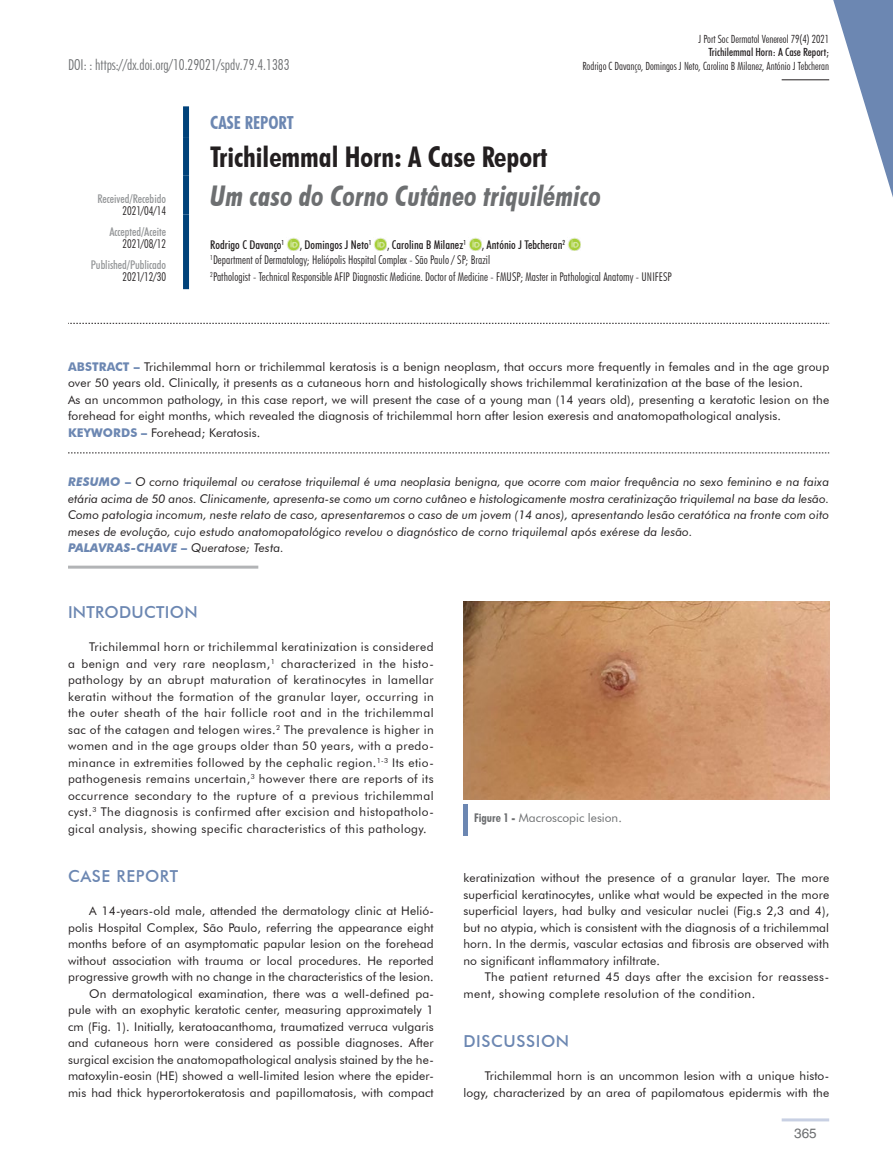
<style>
.page{position:relative;width:893px;height:1170px;background:#fff}
.page>*{position:absolute;margin:0;border:0;box-sizing:border-box;transform-origin:0 0}
.t1{font:italic 700 condensed 28.5px "Futura BT";color:#6d6f71}
.t2{font:700 condensed 28.5px "Futura BT";color:#231f20}
.t3{font:700 condensed 18px "Futura BT";color:#6c87b2}
.t4{font:500 16.5px "Futura BT";letter-spacing:.035em;color:#6c87b2}
.t5{font:500 16.5px "Futura BT";letter-spacing:.015em;color:#6c87b2}
.t6{font:300 condensed 15px "Futura BT";color:#6d6f71}
.t7{font:13.5px "Helvetica LT Std";color:#6d6f71}
.t8{font:12px/16.5px "Futura BT";letter-spacing:.01em;color:#231f20;text-align:justify}
.t9{font:italic 12px/16.5px "Futura BT";color:#231f20}
.t10{font:300 condensed 12px/15px "Futura BT";letter-spacing:.005em;color:#231f20}
.t11{font:12px/16.5px "Futura BT";letter-spacing:.035em;color:#231f20}
.t12{font:500 condensed 12px "Futura BT";letter-spacing:-.005em;color:#949698}
.t13{font:500 condensed 12px "Futura BT";letter-spacing:.005em;color:#231f20}
.t14{font:12px "Futura BT";color:#6d6f71}
.t15{font:300 condensed 11.25px "Futura BT";color:#231f20}
.t16{font:500 condensed 11.25px "Futura BT";color:#231f20}
.s1{font-weight:500}
.s2{font-weight:700;color:#6c87b2}
.s3{font-weight:700;font-style:normal;color:#6c87b2}
.s4{font-weight:700;font-stretch:condensed}
</style>
<div class="page">
<hr style="left:782px;top:1118px;width:47px;height:3px;background:#c8d0e3">
<svg style="left:825px;top:0;width:68px;height:197px"></svg>
<hr style="left:782px;top:79px;width:47px;height:1px;background:#231f20">
<div style="left:183px;top:106px;width:6px;height:31px;background:#00427a"></div>
<div style="left:183px;top:137px;width:6px;height:39px;background:#00427a"></div>
<div style="left:183px;top:176px;width:6px;height:38px;background:#00427a"></div>
<div style="left:183px;top:214px;width:6px;height:75px;background:#00427a"></div>
<svg style="left:68px;top:323px;width:761px;height:1px"></svg>
<svg style="left:287px;top:238px;width:13px;height:13px"></svg>
<svg style="left:374px;top:238px;width:13px;height:13px"></svg>
<svg style="left:469px;top:238px;width:13px;height:13px"></svg>
<svg style="left:568px;top:238px;width:13px;height:13px"></svg>
<svg style="left:68px;top:452px;width:761px;height:1px"></svg>
<hr style="left:68px;top:565px;width:190px;height:3px;background:#b2b4b6">
<div style="left:463px;top:804px;width:5px;height:31px;background:#6c87b2"></div>
<img style="left:463px;top:601px;width:366px;height:198px">
<p class="t6" style="left:68px;top:56px;width:223px">DOI: : https://dx.doi.org/10.29021/spdv.79.4.1383</p>
<p class="t15" style="left:698px;top:32px;width:132px">J Port Soc Dermatol Venereol 79(4) 2021</p>
<p class="t16" style="left:708px;top:46px;width:122px">Trichilemmal Horn: A Case Report;</p>
<p class="t15" style="left:582px;top:59px;width:248px">Rodrigo C Davanço, Domingos J Neto, Carolina B Milanez, António J Tebcheran</p>
<p class="t12" style="left:97px;top:191px;width:70px">Received/Recebido</p>
<p class="t10" style="left:123px;top:203px;width:45px">2021/04/14</p>
<p class="t12" style="left:109px;top:224px;width:58px">Accepted/Aceite</p>
<p class="t10" style="left:123px;top:236px;width:45px">2021/08/12</p>
<p class="t12" style="left:91px;top:257px;width:77px">Published/Publicado</p>
<p class="t10" style="left:123px;top:269px;width:45px">2021/12/30</p>
<h2 class="t3" style="left:210px;top:111px;width:85px">CASE REPORT</h2>
<h1 class="t2" style="left:210px;top:140px;width:339px">Trichilemmal Horn: A Case Report</h1>
<h1 class="t1" style="left:210px;top:178px;width:393px">Um caso do Corno Cutâneo triquilémico</h1>
<p class="t13" style="left:210px;top:237px;width:75px">Rodrigo C Davanço<sup>1</sup></p>
<p class="t13" style="left:300px;top:237px;width:73px">, Domingos J Neto<sup>1</sup></p>
<p class="t13" style="left:387px;top:237px;width:81px">, Carolina B Milanez<sup>1</sup></p>
<p class="t10" style="left:210px;top:237px;width:356px;text-indent:271px"><span class="s1">, António J Tebcheran</span><sup>2<br></sup><sup>1</sup>Department of Dermatology; Heliópolis Hospital Complex - São Paulo / SP; Brazil</p>
<p class="t10" style="left:210px;top:269px;width:463px"><sup>2</sup>Pathologist - Technical Responsible AFIP Diagnostic Medicine. Doctor of Medicine - FMUSP; Master in Pathological Anatomy - UNIFESP</p>
<p class="t8" style="left:68px;top:358px;width:763px;text-align:left"><span class="s2">ABSTRACT –</span> Trichilemmal horn or trichilemmal keratosis is a benign neoplasm, that occurs more frequently in females and in the age group over 50 years old. Clinically, it presents as a cutaneous horn and histologically shows trichilemmal keratinization at the base of the lesion.<br>As an uncommon pathology, in this case report, we will present the case of a young man (14 years old), presenting a keratotic lesion on the forehead for eight months, which revealed the diagnosis of trichilemmal horn after lesion exeresis and anatomopathological analysis.<br><span class="s2">KEYWORDS –</span> Forehead; Keratosis.</p>
<p class="t9" style="left:68px;top:473px;width:763px"><span class="s2">RESUMO</span> <span class="s3">–</span> O corno triquilemal ou ceratose triquilemal é uma neoplasia benigna, que ocorre com maior frequência no sexo feminino e na faixa etária acima de 50 anos. Clinicamente, apresenta-se como um corno cutâneo e histologicamente mostra ceratinização triquilemal na base da lesão.<br>Como patologia incomum, neste relato de caso, apresentaremos o caso de um jovem (14 anos), apresentando lesão ceratótica na fronte com oito meses de evolução, cujo estudo anatomopatológico revelou o diagnóstico de corno triquilemal após exérese da lesão.<br><span class="s2">PALAVRAS-CHAVE</span> <span class="s3">–</span> Queratose; Testa.</p>
<h3 class="t5" style="left:68px;top:602px;width:131px">INTRODUCTION</h3>
<p class="t8" style="left:68px;top:638px;width:367px;text-indent:21px">Trichilemmal horn or trichilemmal keratinization is considered a benign and very rare neoplasm,<sup>1</sup> characterized in the histo&shy;pathology by an abrupt maturation of keratinocytes in lamellar keratin without the formation of the granular layer, occurring in the outer sheath of the hair follicle root and in the trichilemmal sac of the catagen and telogen wires.<sup>2</sup> The prevalence is higher in women and in the age groups older than 50 years, with a predo&shy;minance in extremities followed by the cephalic region.<sup>1-3</sup> Its etio&shy;pathogenesis remains uncertain,<sup>3</sup> however there are reports of its occurrence secondary to the rupture of a previous trichilemmal cyst.<sup>3</sup> The diagnosis is confirmed after excision and histopatholo&shy;gical analysis, showing specific characteristics of this pathology.</p>
<h3 class="t4" style="left:68px;top:866px;width:112px">CASE REPORT</h3>
<p class="t8" style="left:68px;top:902px;width:367px;text-align:right">A 14-years-old male, attended the dermatology clinic at Helió&shy;polis Hospital Complex, São Paulo, referring the appearance eight months before of an asymptomatic papular lesion on the forehead without association with trauma or local procedures. He reported progressive growth with no change in the characteristics of the lesion.<br>On dermatological examination, there was a well-defined pa&shy;pule with an exophytic keratotic center, measuring approximately 1 cm (Fig. 1). Initially, keratoacanthoma, traumatized verruca vulgaris and cutaneous horn were considered as possible diagnoses. After surgical excision the anatomopathological analysis stained by the he&shy;matoxylin-eosin (HE) showed a well-limited lesion where the epider&shy;mis had thick hyperortokeratosis and papillomatosis, with compact</p>
<p class="t14" style="left:474px;top:810px;width:149px"><span class="s4">Figure 1 -</span> Macroscopic lesion.</p>
<p class="t8" style="left:463px;top:869px;width:367px">keratinization without the presence of a granular layer. The more superficial keratinocytes, unlike what would be expected in the more superficial layers, had bulky and vesicular nuclei (Fig.s 2,3 and 4), but no atypia, which is consistent with the diagnosis of a trichilemmal horn. In the dermis, vascular ectasias and fibrosis are observed with no significant inflammatory infiltrate.</p>
<p class="t11" style="left:463px;top:968px;width:367px;text-indent:21px">The patient returned 45 days after the excision for reassess&shy;ment, showing complete resolution of the condition.</p>
<h3 class="t4" style="left:463px;top:1031px;width:107px">DISCUSSION</h3>
<p class="t8" style="left:463px;top:1067px;width:367px;text-align:right">Trichilemmal horn is an uncommon lesion with a unique histo&shy;logy, characterized by an area of papilomatous epidermis with the</p>
<p class="t7" style="left:794px;top:1125px;width:24px">365</p>
</div>
